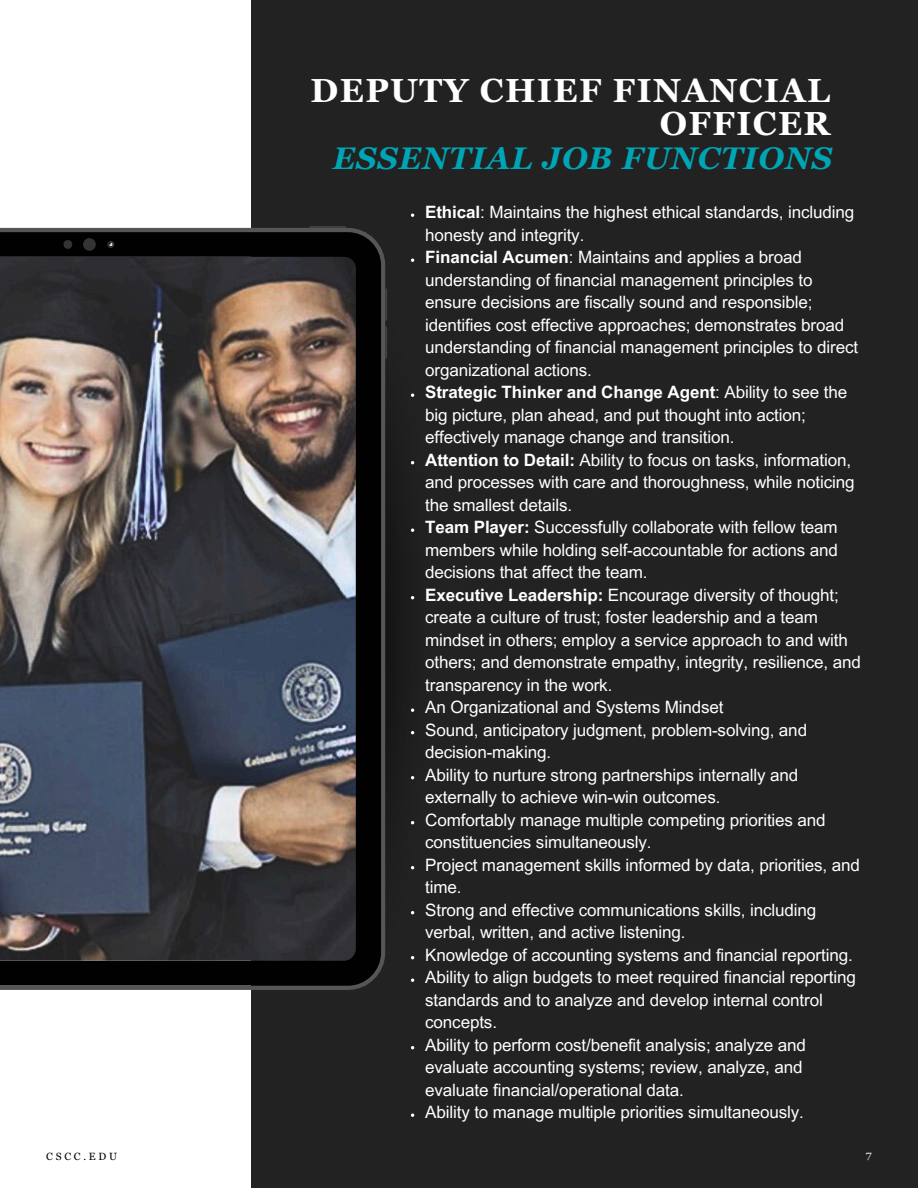
<style>
.page{position:relative;width:918px;height:1188px;background:#fff}
.page>*{position:absolute;margin:0;border:0;box-sizing:border-box;transform-origin:0 0}
.t1{font:700 33.45px/32.7px "Georgia Pro";letter-spacing:.045em;color:#fff;text-align:right}
.t2{font:italic 700 31.2px "Georgia Pro";letter-spacing:.03em;color:#00a5b5}
.t3{font:16.95px/22.5px "Arial MT Pro";letter-spacing:-.005em;color:#fff}
.t4{font:10.5px "Georgia Pro";letter-spacing:.26em;color:#000}
.t5{font:10.5px "Georgia Pro";color:#fff}
.s1{font-weight:700}
</style>
<div class="page">
<div style="left:251px;top:0;width:667px;height:1187px;background:#222"></div>
<img style="left:385px;top:393px;width:30px;height:567px">
<svg style="left:0;top:228px;width:385px;height:762px;fill:#010101"></svg>
<img style="left:0;top:257px;width:356px;height:703px">
<div style="left:63px;top:240px;width:9px;height:9px;background:#333;border-radius:50%"></div>
<div style="left:83px;top:238px;width:13px;height:13px;background:#333;border-radius:50%"></div>
<div style="left:107px;top:241px;width:7px;height:7px;background:#333;border-radius:50%"></div>
<svg style="left:109px;top:243px;width:4px;height:3px"></svg>
<svg style="left:385px;top:288px;width:2px;height:71px"></svg>
<svg style="left:309px;top:226px;width:37px;height:2px"></svg>
<p class="t1" style="left:311px;top:74px;width:521px">DEPUTY CHIEF FINANCIAL<br>OFFICER</p>
<p class="t2" style="left:333px;top:141px;width:501px">ESSENTIAL JOB FUNCTIONS</p>
<p class="t3" style="left:425px;top:203px;width:431px"><span class="s1">Ethical</span>: Maintains the highest ethical standards, including honesty and integrity.</p>
<p class="t3" style="left:425px;top:248px;width:434px"><span class="s1">Financial Acumen</span>: Maintains and applies a broad understanding of financial management principles to ensure decisions are fiscally sound and responsible; identifies cost effective approaches; demonstrates broad understanding of financial management principles to direct organizational actions.</p>
<p class="t3" style="left:425px;top:383px;width:424px"><span class="s1">Strategic Thinker and Change Agent</span>: Ability to see the big picture, plan ahead, and put thought into action; effectively manage change and transition.</p>
<p class="t3" style="left:425px;top:450px;width:431px"><span class="s1">Attention to Detail:</span> Ability to focus on tasks, information, and processes with care and thoroughness, while noticing the smallest details.</p>
<p class="t3" style="left:425px;top:518px;width:414px;text-align:justify"><span class="s1">Team Player:</span> Successfully collaborate with fellow team members while holding self-accountable for actions and decisions that affect the team.</p>
<p class="t3" style="left:425px;top:585px;width:437px"><span class="s1">Executive Leadership:</span> Encourage diversity of thought; create a culture of trust; foster leadership and a team mindset in others; employ a service approach to and with others; and demonstrate empathy, integrity, resilience, and transparency in the work.</p>
<p class="t3" style="left:425px;top:698px;width:300px">An Organizational and Systems Mindset</p>
<p class="t3" style="left:425px;top:720px;width:383px">Sound, anticipatory judgment, problem-solving, and decision-making.</p>
<p class="t3" style="left:425px;top:765px;width:375px">Ability to nurture strong partnerships internally and externally to achieve win-win outcomes.</p>
<p class="t3" style="left:425px;top:810px;width:402px">Comfortably manage multiple competing priorities and constituencies simultaneously.</p>
<p class="t3" style="left:425px;top:855px;width:436px">Project management skills informed by data, priorities, and time.</p>
<p class="t3" style="left:425px;top:900px;width:392px">Strong and effective communications skills, including verbal, written, and active listening.</p>
<p class="t3" style="left:425px;top:945px;width:429px">Knowledge of accounting systems and financial reporting.</p>
<p class="t3" style="left:425px;top:968px;width:432px">Ability to align budgets to meet required financial reporting standards and to analyze and develop internal control concepts.</p>
<p class="t3" style="left:425px;top:1035px;width:382px">Ability to perform cost/benefit analysis; analyze and evaluate accounting systems; review, analyze, and evaluate financial/operational data.</p>
<p class="t3" style="left:425px;top:1103px;width:380px">Ability to manage multiple priorities simultaneously.</p>
<h1 class="t4" style="left:46px;top:1151px;width:72px">CSCC.EDU</h1>
<h1 class="t5" style="left:866px;top:1151px;width:7px">7</h1>
</div>
